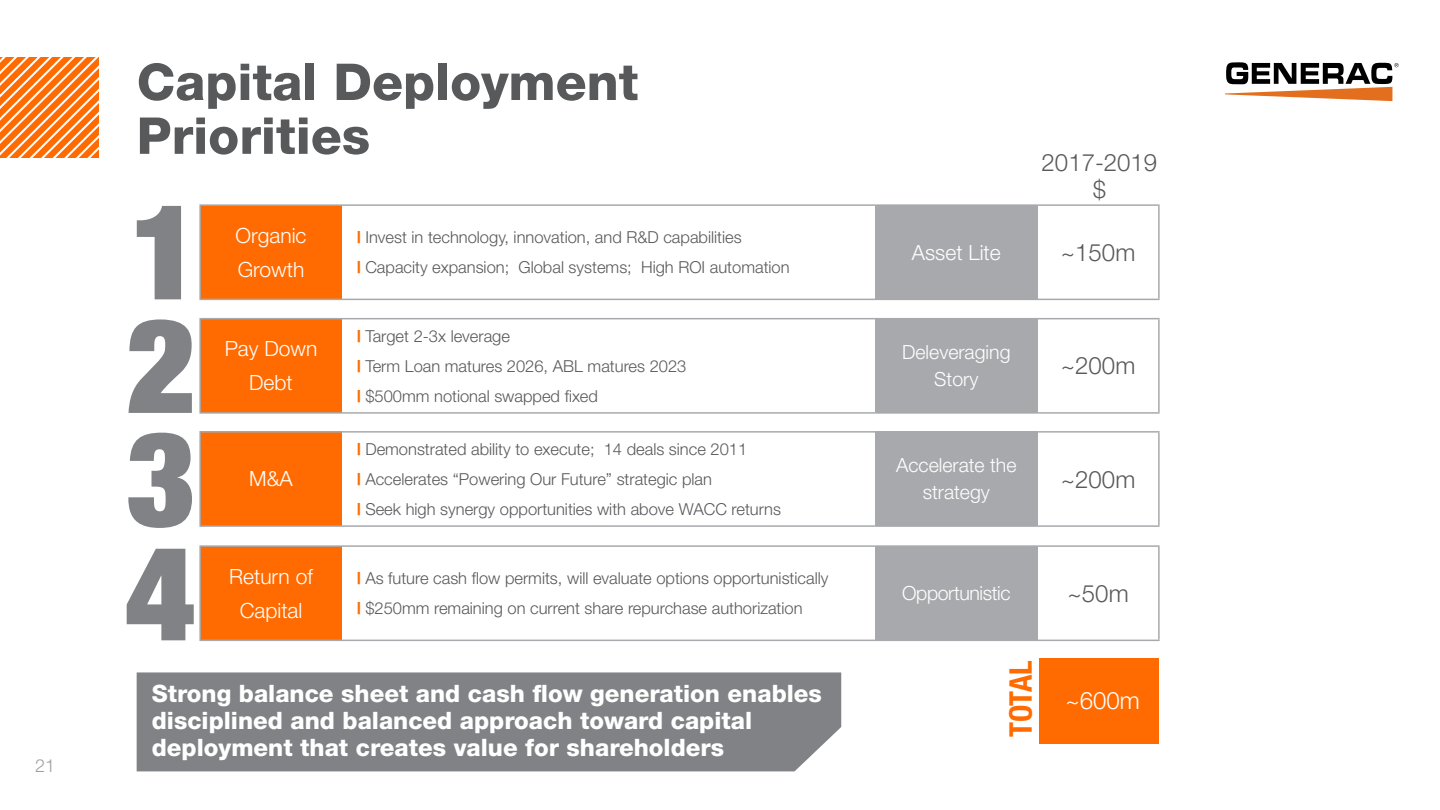
<style>
.page{position:relative;width:1440px;height:810px;background:#fff}
.page>*{position:absolute;margin:0;border:0;box-sizing:border-box;transform-origin:0 0}
.t1{font:900 condensed 132px "Helvetica Neue LT Std";color:#808285}
.t2{font:800 50.85px/53.8px "Helvetica Neue LT Std";color:#58595b}
.t3{font:700 condensed 31.2px "Helvetica Neue LT Std";letter-spacing:-.01em;color:#ff6b00}
.t4{font:800 24px/27px "Helvetica Neue LT Std";color:#fff}
.t5{font:300 24px/27px "Helvetica Neue LT Std";color:#58595b;text-align:center}
.t6{font:300 24px "Helvetica Neue LT Std";color:#fff}
.t7{font:300 21px/34px "Helvetica Neue LT Std";color:#fff;text-align:center}
.t8{font:300 19.5px/27px "Helvetica Neue LT Std";color:#fff;text-align:center}
.t9{font:300 19.5px "Helvetica Neue LT Std";letter-spacing:-.02em;color:#fff}
.t10{font:300 18px "Helvetica Neue LT Std";color:#9ea1a2}
.t11{font:300 16.5px/30px "Helvetica Neue LT Std";color:#58595b}
.s1{font-weight:800;font-stretch:condensed;color:#ff6b00}
</style>
<div class="page">
<svg style="left:1225px;top:62px;width:173px;height:39px"></svg>
<svg style="left:0;top:57px;width:98px;height:101px;background:#ff8f3f"></svg>
<div style="left:137px;top:672px;width:704px;height:99px;background:#808285"></div>
<div style="left:200px;top:205px;width:142px;height:94px;background:#ff6b00"></div>
<div style="left:875px;top:205px;width:162px;height:94px;background:#a7a9ac"></div>
<hr style="left:199px;top:204px;width:143px;height:2px;background:#a7a9ac">
<hr style="left:199px;top:206px;width:2px;height:93px;background:#a7a9ac">
<hr style="left:342px;top:204px;width:533px;height:2px;background:#a7a9ac">
<hr style="left:875px;top:204px;width:162px;height:2px;background:#a7a9ac">
<hr style="left:199px;top:299px;width:143px;height:1px;background:#a7a9ac">
<hr style="left:342px;top:299px;width:533px;height:1px;background:#a7a9ac">
<hr style="left:875px;top:299px;width:162px;height:1px;background:#a7a9ac">
<hr style="left:1037px;top:204px;width:122px;height:2px;background:#a7a9ac">
<hr style="left:1037px;top:299px;width:122px;height:1px;background:#a7a9ac">
<hr style="left:1158px;top:206px;width:1px;height:93px;background:#a7a9ac">
<div style="left:200px;top:319px;width:142px;height:94px;background:#ff6b00"></div>
<div style="left:875px;top:319px;width:162px;height:94px;background:#a7a9ac"></div>
<hr style="left:199px;top:318px;width:143px;height:1px;background:#a7a9ac">
<hr style="left:199px;top:319px;width:2px;height:93px;background:#a7a9ac">
<hr style="left:342px;top:318px;width:533px;height:1px;background:#a7a9ac">
<hr style="left:875px;top:318px;width:162px;height:1px;background:#a7a9ac">
<hr style="left:199px;top:412px;width:143px;height:2px;background:#a7a9ac">
<hr style="left:342px;top:412px;width:533px;height:2px;background:#a7a9ac">
<hr style="left:875px;top:412px;width:162px;height:2px;background:#a7a9ac">
<hr style="left:1037px;top:318px;width:122px;height:1px;background:#a7a9ac">
<hr style="left:1037px;top:412px;width:122px;height:2px;background:#a7a9ac">
<hr style="left:1158px;top:319px;width:1px;height:93px;background:#a7a9ac">
<div style="left:200px;top:432px;width:142px;height:94px;background:#ff6b00"></div>
<div style="left:875px;top:432px;width:162px;height:94px;background:#a7a9ac"></div>
<hr style="left:199px;top:431px;width:143px;height:2px;background:#a7a9ac">
<hr style="left:199px;top:433px;width:2px;height:92px;background:#a7a9ac">
<hr style="left:342px;top:431px;width:533px;height:2px;background:#a7a9ac">
<hr style="left:875px;top:431px;width:162px;height:2px;background:#a7a9ac">
<hr style="left:199px;top:525px;width:143px;height:2px;background:#a7a9ac">
<hr style="left:342px;top:525px;width:533px;height:2px;background:#a7a9ac">
<hr style="left:875px;top:525px;width:162px;height:2px;background:#a7a9ac">
<hr style="left:1037px;top:431px;width:122px;height:2px;background:#a7a9ac">
<hr style="left:1037px;top:525px;width:122px;height:2px;background:#a7a9ac">
<hr style="left:1158px;top:433px;width:1px;height:92px;background:#a7a9ac">
<div style="left:200px;top:546px;width:142px;height:94px;background:#ff6b00"></div>
<div style="left:875px;top:546px;width:162px;height:94px;background:#a7a9ac"></div>
<hr style="left:199px;top:545px;width:143px;height:2px;background:#a7a9ac">
<hr style="left:199px;top:547px;width:2px;height:93px;background:#a7a9ac">
<hr style="left:342px;top:545px;width:533px;height:2px;background:#a7a9ac">
<hr style="left:875px;top:545px;width:162px;height:2px;background:#a7a9ac">
<hr style="left:199px;top:640px;width:143px;height:1px;background:#a7a9ac">
<hr style="left:342px;top:640px;width:533px;height:1px;background:#a7a9ac">
<hr style="left:875px;top:640px;width:162px;height:1px;background:#a7a9ac">
<hr style="left:1037px;top:545px;width:122px;height:2px;background:#a7a9ac">
<hr style="left:1037px;top:640px;width:122px;height:1px;background:#a7a9ac">
<hr style="left:1158px;top:547px;width:1px;height:93px;background:#a7a9ac">
<div style="left:1039px;top:658px;width:120px;height:86px;background:#ff6b00"></div>
<p class="t10" style="left:35px;top:755px;width:22px">21</p>
<h2 class="t2" style="left:137px;top:55px;width:503px">Capital Deployment<br>Priorities</h2>
<h1 class="t1" style="left:131px;top:168px;width:70px">1</h1>
<h1 class="t1" style="left:126px;top:281px;width:70px">2</h1>
<h1 class="t1" style="left:126px;top:395px;width:70px">3</h1>
<h1 class="t1" style="left:126px;top:509px;width:70px">4</h1>
<p class="t7" style="left:236px;top:218px;width:72px;text-align:left">Organic<br>Growth</p>
<p class="t11" style="left:357px;top:222px;width:434px"><span class="s1">|</span> Invest in technology, innovation, and R&amp;D capabilities<br><span class="s1">|</span> Capacity expansion; Global systems; High ROI automation</p>
<p class="t7" style="left:225px;top:331px;width:94px">Pay Down<br>Debt</p>
<p class="t11" style="left:357px;top:320px;width:331px"><span class="s1">|</span> Target 2-3x leverage<br><span class="s1">|</span> Term Loan matures 2026, ABL matures 2023 <span class="s1">|</span> $500mm notional swapped fixed</p>
<p class="t7" style="left:249px;top:462px;width:45px">M&amp;A</p>
<p class="t11" style="left:357px;top:434px;width:425px"><span class="s1">|</span> Demonstrated ability to execute; 14 deals since 2011<br><span class="s1">|</span> Accelerates “Powering Our Future” strategic plan<br><span class="s1">|</span> Seek high synergy opportunities with above WACC returns</p>
<p class="t7" style="left:229px;top:559px;width:85px">Return of<br>Capital</p>
<p class="t11" style="left:357px;top:563px;width:473px"><span class="s1">|</span> As future cash flow permits, will evaluate options opportunistically <span class="s1">|</span> $250mm remaining on current share repurchase authorization</p>
<h3 class="t4" style="left:152px;top:680px;width:671px">Strong balance sheet and cash flow generation enables disciplined and balanced approach toward capital deployment that creates value for shareholders</h3>
<h3 class="t5" style="left:1041px;top:148px;width:117px">2017-2019 $</h3>
<p class="t7" style="left:912px;top:235px;width:90px">Asset Lite</p>
<h3 class="t5" style="left:1061px;top:238px;width:76px">~150m</h3>
<p class="t8" style="left:902px;top:338px;width:110px">Deleveraging<br>Story</p>
<p class="t8" style="left:896px;top:452px;width:122px">Accelerate the strategy</p>
<h3 class="t5" style="left:1061px;top:352px;width:76px">~200m</h3>
<h3 class="t5" style="left:1061px;top:465px;width:76px">~200m</h3>
<p class="t9" style="left:902px;top:581px;width:110px">Opportunistic</p>
<h3 class="t5" style="left:1067px;top:579px;width:63px">~50m</h3>
<h3 class="t3" style="left:1002px;top:737px;width:78px;rotate:-90deg">TOTAL</h3>
<h3 class="t6" style="left:1065px;top:686px;width:76px">~600m</h3>
</div>
